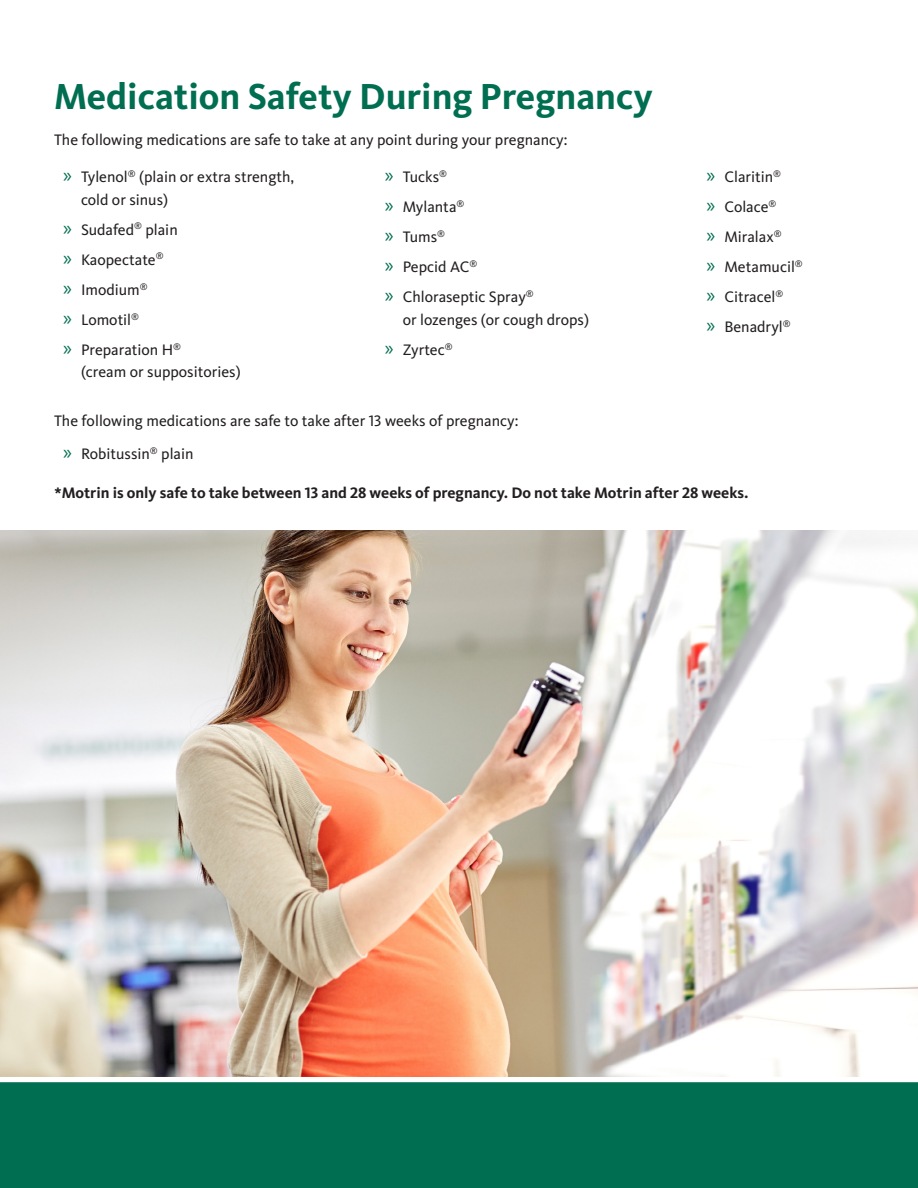
<style>
.page{position:relative;width:918px;height:1188px;background:#fff}
.page>*{position:absolute;margin:0;border:0;box-sizing:border-box;transform-origin:0 0}
._1_Heading{font:700 37.5px "Kievit Pro";color:#006e51}
._3_text{font:15.75px/22.5px "Kievit Pro";color:#231f20}
._3_text-2{font:700 15.75px "Kievit Pro";color:#231f20}
.s1{font-family:"Myriad Pro";font-size:21px;color:#006e51}
</style>
<div class="page">
<div style="left:0;top:1079px;width:918px;height:109px;background:#006e51"></div>
<div style="left:0;top:1076px;width:918px;height:6px;background:#fff"></div>
<img style="left:0;top:530px;width:918px;height:546px">
<p class="_1_Heading" style="left:54px;top:75px;width:600px">Medication Safety During Pregnancy</p>
<p class="_3_text" style="left:54px;top:129px;width:515px">The following medications are safe to take at any point during your pregnancy:</p>
<p class="_3_text" style="left:81px;top:165px;width:215px;text-indent:-18px"><span class="s1">»</span> Tylenol<sup>®</sup> (plain or extra strength, cold or sinus)</p>
<p class="_3_text" style="left:63px;top:218px;width:116px"><span class="s1">»</span> Sudafed<sup>®</sup> plain</p>
<p class="_3_text" style="left:63px;top:248px;width:102px"><span class="s1">»</span> Kaopectate<sup>®</sup></p>
<p class="_3_text" style="left:63px;top:278px;width:86px"><span class="s1">»</span> Imodium<sup>®</sup></p>
<p class="_3_text" style="left:63px;top:308px;width:78px"><span class="s1">»</span> Lomotil<sup>®</sup></p>
<p class="_3_text" style="left:81px;top:338px;width:161px;text-indent:-18px"><span class="s1">»</span> Preparation H<sup>®<br></sup>(cream or suppositories)</p>
<p class="_3_text" style="left:385px;top:165px;width:64px"><span class="s1">»</span> Tucks<sup>®</sup></p>
<p class="_3_text" style="left:385px;top:195px;width:81px"><span class="s1">»</span> Mylanta<sup>®</sup></p>
<p class="_3_text" style="left:385px;top:226px;width:62px"><span class="s1">»</span> Tums<sup>®</sup></p>
<p class="_3_text" style="left:385px;top:256px;width:94px"><span class="s1">»</span> Pepcid AC<sup>®</sup></p>
<p class="_3_text" style="left:403px;top:286px;width:188px;text-indent:-18px"><span class="s1">»</span> Chloraseptic Spray<sup>®<br></sup>or lozenges (or cough drops)</p>
<p class="_3_text" style="left:385px;top:338px;width:69px"><span class="s1">»</span> Zyrtec<sup>®</sup></p>
<p class="_3_text" style="left:706px;top:165px;width:76px"><span class="s1">»</span> Claritin<sup>®</sup></p>
<p class="_3_text" style="left:706px;top:195px;width:72px"><span class="s1">»</span> Colace<sup>®</sup></p>
<p class="_3_text" style="left:706px;top:226px;width:77px"><span class="s1">»</span> Miralax<sup>®</sup></p>
<p class="_3_text" style="left:706px;top:256px;width:98px"><span class="s1">»</span> Metamucil<sup>®</sup></p>
<p class="_3_text" style="left:706px;top:286px;width:78px"><span class="s1">»</span> Citracel<sup>®</sup></p>
<p class="_3_text" style="left:706px;top:316px;width:86px"><span class="s1">»</span> Benadryl<sup>®</sup></p>
<p class="_3_text" style="left:54px;top:409px;width:466px">The following medications are safe to take after 13 weeks of pregnancy:</p>
<p class="_3_text" style="left:63px;top:442px;width:132px"><span class="s1">»</span> Robitussin<sup>®</sup> plain</p>
<p class="_3_text-2" style="left:54px;top:483px;width:696px">*Motrin is only safe to take between 13 and 28 weeks of pregnancy. Do not take Motrin after 28 weeks.</p>
</div>
